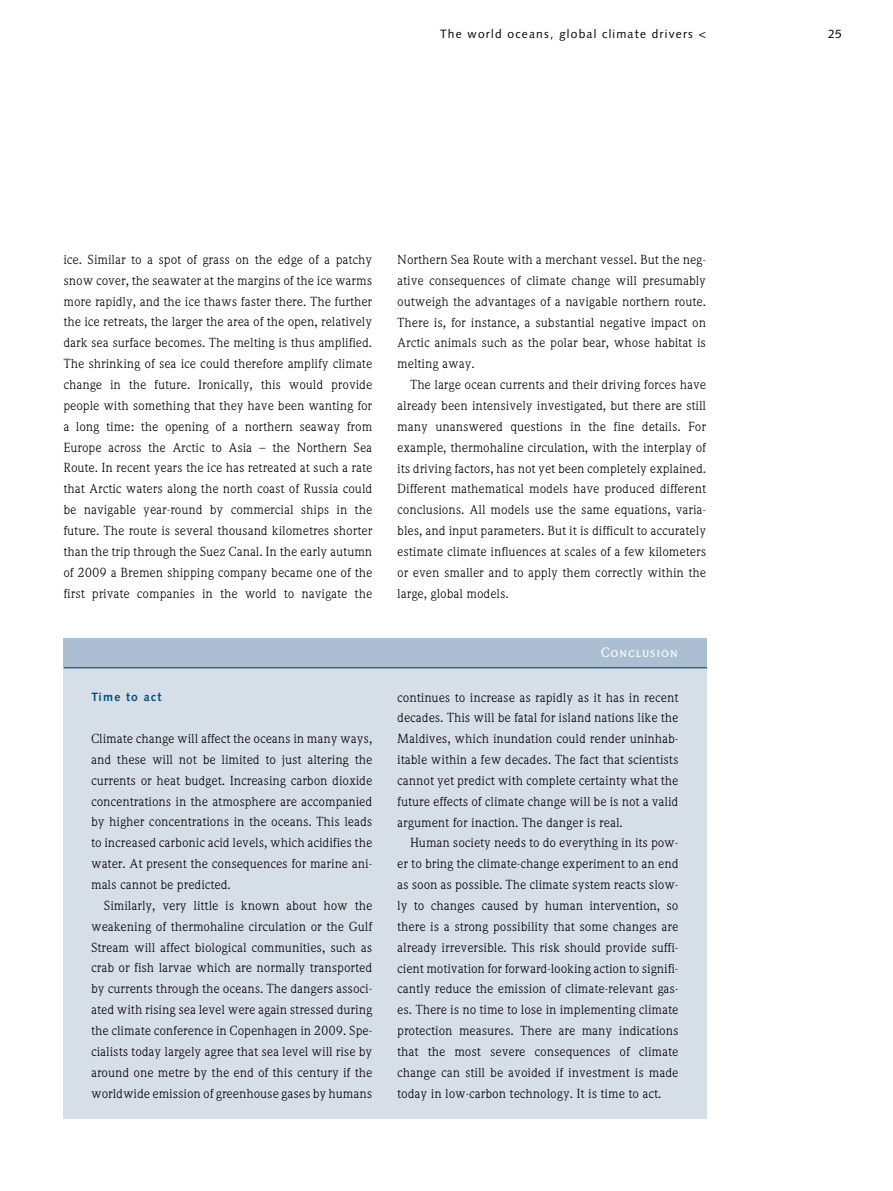
<style>
.page{position:relative;width:893px;height:1191px;background:#fff}
.page>*{position:absolute;margin:0;border:0;box-sizing:border-box;transform-origin:0 0}
.t1{font:500 13.5px "Weidemann Expert BQ";letter-spacing:.1em;color:#fff}
.t2{font:13.05px/20.9px "Weidemann BQ";letter-spacing:.04em;color:#000;text-align:justify}
.t3{font:12px "Syntax";letter-spacing:.1em;color:#000}
.t4{font:700 12px "Syntax";letter-spacing:.1em;color:#00507c}
</style>
<div class="page">
<div style="left:64px;top:638px;width:643px;height:30px;background:#acbfd2"></div>
<div style="left:64px;top:668px;width:643px;height:450px;background:#d6dee8"></div>
<hr style="left:64px;top:667px;width:643px;height:1px;background:#00507c">
<p class="t3" style="left:440px;top:27px;width:267px">The world oceans, global climate drivers &lt;</p>
<p class="t3" style="left:828px;top:27px;width:15px">25</p>
<p class="t2" style="left:64px;top:249px;width:310px">ice. Similar to a spot of grass on the edge of a patchy snow cover, the seawater at the margins of the ice warms more rapidly, and the ice thaws faster there. The further the ice retreats, the larger the area of the open, relatively dark sea surface becomes. The melting is thus amplified.<br>The shrinking of sea ice could therefore amplify climate change in the future. Ironically, this would provide people with something that they have been wanting for a long time: the opening of a northern seaway from Europe across the Arctic to Asia – the Northern Sea Route. In recent years the ice has retreated at such a rate that Arctic waters along the north coast of Russia could be navigable year-round by commercial ships in the future. The route is several thousand kilometres shorter than the trip through the Suez Canal. In the early autumn of 2009 a Bremen shipping company became one of the first private companies in the world to navigate the</p>
<p class="t2" style="left:398px;top:249px;width:310px">Northern Sea Route with a merchant vessel. But the neg&shy;ative consequences of climate change will presumably outweigh the advantages of a navigable northern route.<br>There is, for instance, a substantial negative impact on Arctic animals such as the polar bear, whose habitat is melting away.</p>
<p class="t2" style="left:398px;top:374px;width:310px;text-indent:13px">The large ocean currents and their driving forces have already been intensively investigated, but there are still many unanswered questions in the fine details. For example, thermohaline circulation, with the interplay of its driving factors, has not yet been completely explained.<br>Different mathematical models have produced different conclusions. All models use the same equations, varia&shy;bles, and input parameters. But it is difficult to accurately estimate climate influences at scales of a few kilometers or even smaller and to apply them correctly within the large, global models.</p>
<p class="t4" style="left:91px;top:690px;width:72px">Time to act</p>
<p class="t2" style="left:91px;top:728px;width:282px">Climate change will affect the oceans in many ways, and these will not be limited to just altering the currents or heat budget. Increasing carbon dioxide concentrations in the atmosphere are accompanied by higher concentrations in the oceans. This leads to increased carbonic acid levels, which acidifies the water. At present the consequences for marine ani&shy;mals cannot be predicted.</p>
<p class="t2" style="left:91px;top:895px;width:282px;text-indent:13px">Similarly, very little is known about how the weakening of thermohaline circulation or the Gulf Stream will affect biological communities, such as crab or fish larvae which are normally transported by currents through the oceans. The dangers associ&shy;ated with rising sea level were again stressed during the climate conference in Copenhagen in 2009. Spe&shy;cialists today largely agree that sea level will rise by around one metre by the end of this century if the worldwide emission of greenhouse gases by humans</p>
<p class="t1" style="left:601px;top:644px;width:78px">Conclusion</p>
<p class="t2" style="left:398px;top:687px;width:282px;text-align:left">continues to increase as rapidly as it has in recent decades. This will be fatal for island nations like the Maldives, which inundation could render uninhab-- itable within a few decades. The fact that scientists cannot yet predict with complete certainty what the future effects of climate change will be is not a valid argument for inaction. The danger is real.</p>
<p class="t2" style="left:398px;top:833px;width:282px;text-indent:13px">Human society needs to do everything in its pow&shy;er to bring the climate-change experiment to an end as soon as possible. The climate system reacts slow&shy;ly to changes caused by human intervention, so there is a strong possibility that some changes are already irreversible. This risk should provide suffi&shy;cient motivation for forward-looking action to signifi&shy;cantly reduce the emission of climate-relevant gas&shy;es. There is no time to lose in implementing climate protection measures. There are many indications that the most severe consequences of climate change can still be avoided if investment is made today in low-carbon technology. It is time to act.</p>
</div>
